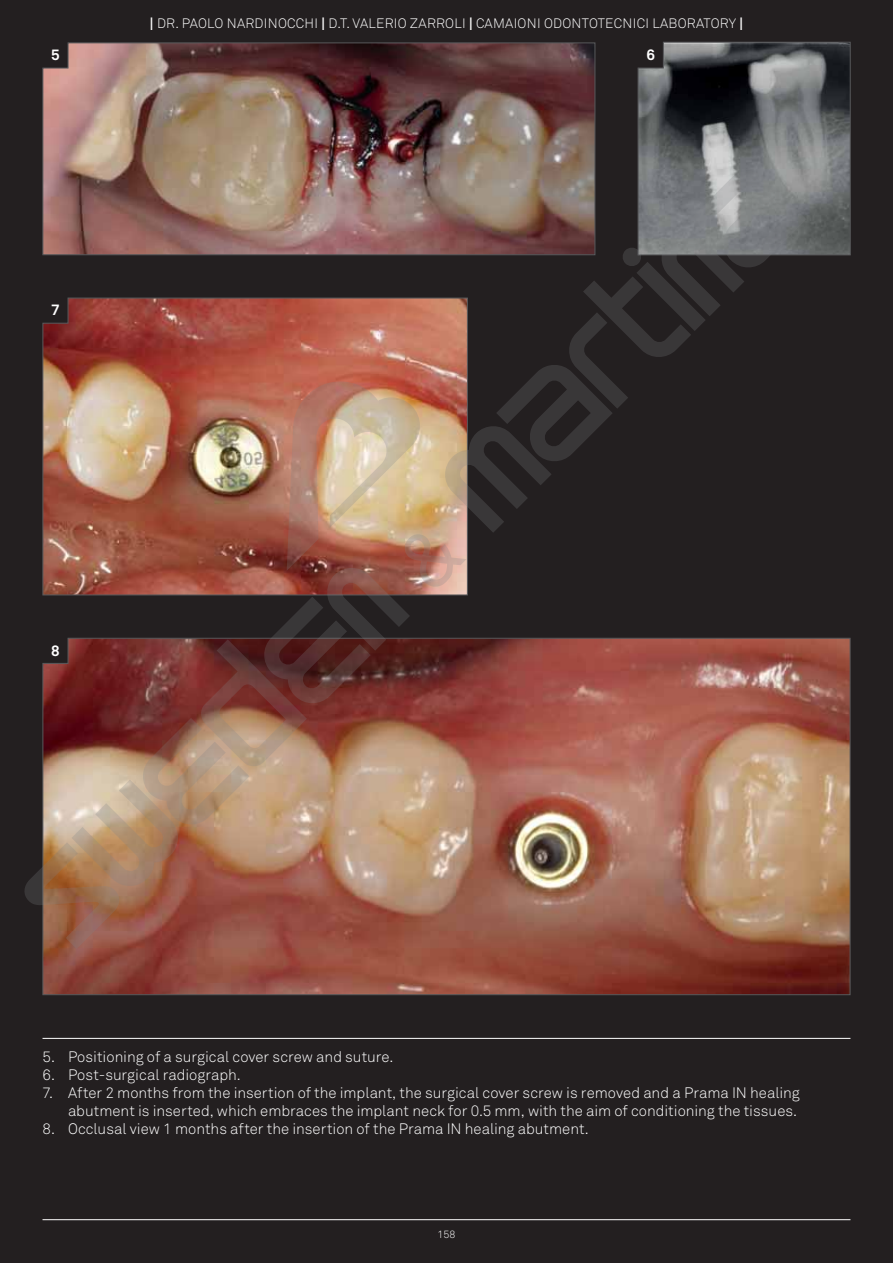
<style>
.page{position:relative;width:893px;height:1263px;background:#231f20}
.page>*{position:absolute;margin:0;border:0;box-sizing:border-box;transform-origin:0 0}
.t1{font:15px/18px "Akkurat Light Pro";color:#fff;text-align:right}
.t2{font:700 15px "Akkurat Pro";color:#fff}
.t3{font:13.5px "Akkurat Light Pro";letter-spacing:.02em;color:#fff}
.t4{font:10.5px "Akkurat Light Pro";color:#fff}
.s1{font-family:"Akkurat Pro";font-weight:700}
</style>
<div class="page">
<hr style="left:43px;top:1219px;width:807px;height:1px;background:#fff">
<hr style="left:43px;top:1038px;width:807px;height:1px;background:#fff">
<svg style="left:638px;top:42px;width:213px;height:213px;background:#585a5c"></svg>
<svg style="left:42px;top:637px;width:809px;height:358px;background:#92513f"></svg>
<img style="left:42px;top:42px;width:554px;height:119px">
<img style="left:24px;top:161px;width:783px;height:788px">
<p class="t3" style="left:150px;top:18px;width:594px"><span class="s1">|</span> DR. PAOLO NARDINOCCHI <span class="s1">|</span> D.T. VALERIO ZARROLI <span class="s1">|</span> CAMAIONI ODONTOTECNICI LABORATORY <span class="s1">|</span></p>
<p class="t2" style="left:51px;top:50px;width:10px">5</p>
<p class="t2" style="left:646px;top:50px;width:10px">6</p>
<p class="t2" style="left:51px;top:305px;width:10px">7</p>
<p class="t2" style="left:51px;top:645px;width:10px">8</p>
<p class="t1" style="left:43px;top:1049px;width:353px">5. Positioning of a surgical cover screw and suture.</p>
<p class="t1" style="left:43px;top:1067px;width:200px">6. Post-surgical radiograph.</p>
<p class="t1" style="left:43px;top:1085px;width:759px">7. After 2 months from the insertion of the implant, the surgical cover screw is removed and a Prama IN healing abutment is inserted, which embraces the implant neck for 0.5 mm, with the aim of conditioning the tissues.</p>
<p class="t1" style="left:43px;top:1121px;width:548px">8. Occlusal view 1 months after the insertion of the Prama IN healing abutment.</p>
<p class="t4" style="left:438px;top:1230px;width:19px">158</p>
</div>
